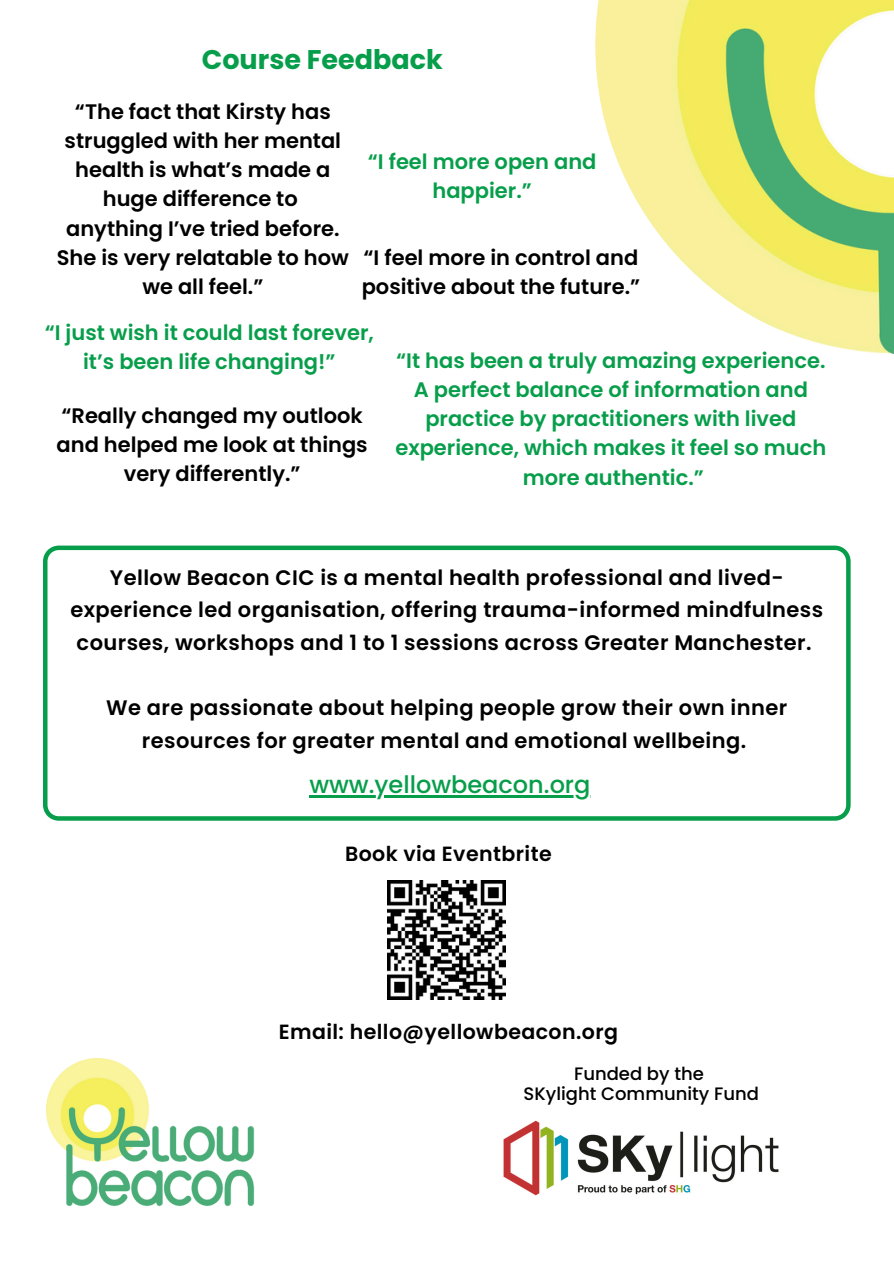
<style>
.page{position:relative;width:894px;height:1264px;background:#fff}
.page>*{position:absolute;margin:0;border:0;box-sizing:border-box;transform-origin:0 0}
.t1{font:700 27px "Poppins";color:#079e4b}
.t2{font:500 24px "Poppins";color:#079e4b}
.t3{font:600 21px/32.7px "Poppins";letter-spacing:.02em;color:#000;text-align:center}
.t4{font:600 21px/29.2px "Poppins";color:#000;text-align:center}
.t5{font:600 21px/29.2px "Poppins";color:#079e4b;text-align:center}
.t6{font:600 20.55px "Poppins";letter-spacing:.02em;color:#000}
.t7{font:500 18px "Poppins";color:#000}
</style>
<div class="page">
<img style="left:46px;top:1058px;width:209px;height:149px">
<img style="left:595px;top:0;width:298px;height:355px">
<img style="left:503px;top:1120px;width:276px;height:76px">
<svg style="left:43px;top:545px;width:807px;height:275px"></svg>
<img style="left:387px;top:880px;width:119px;height:119px">
<hr style="left:309px;top:795px;width:281px;height:2px;background:#079e4b">
<h2 class="t1" style="left:202px;top:41px;width:242px">Course Feedback</h2>
<h3 class="t4" style="left:57px;top:97px;width:293px">“The fact that Kirsty has struggled with her mental health is what’s made a huge difference to anything I’ve tried before.<br>She is very relatable to how we all feel.”</h3>
<h3 class="t5" style="left:368px;top:147px;width:230px">“I feel more open and happier.”</h3>
<h3 class="t4" style="left:361px;top:243px;width:280px;text-align:left">“I feel more in control and positive about the future.”</h3>
<h3 class="t5" style="left:45px;top:318px;width:330px">“I just wish it could last forever, it’s been life changing!”</h3>
<h3 class="t5" style="left:395px;top:345px;width:432px">“It has been a truly amazing experience.<br>A perfect balance of information and practice by practitioners with lived experience, which makes it feel so much more authentic.”</h3>
<p class="t4" style="left:56px;top:401px;width:312px">“Really changed my outlook and helped me look at things very differently.”</p>
<h3 class="t3" style="left:70px;top:561px;width:754px">Yellow Beacon CIC is a mental health professional and lived&shy;experience led organisation, offering trauma-informed mindfulness courses, workshops and 1 to 1 sessions across Greater Manchester.</h3>
<h3 class="t3" style="left:106px;top:691px;width:682px">We are passionate about helping people grow their own inner resources for greater mental and emotional wellbeing.</h3>
<p class="t2" style="left:309px;top:768px;width:282px">www.yellowbeacon.org</p>
<p class="t6" style="left:345px;top:839px;width:208px">Book via Eventbrite</p>
<p class="t6" style="left:279px;top:1017px;width:341px">Email: hello@yellowbeacon.org</p>
<p class="t7" style="left:574px;top:1060px;width:131px">Funded by the</p>
<p class="t7" style="left:523px;top:1081px;width:237px">SKylight Community Fund</p>
</div>
